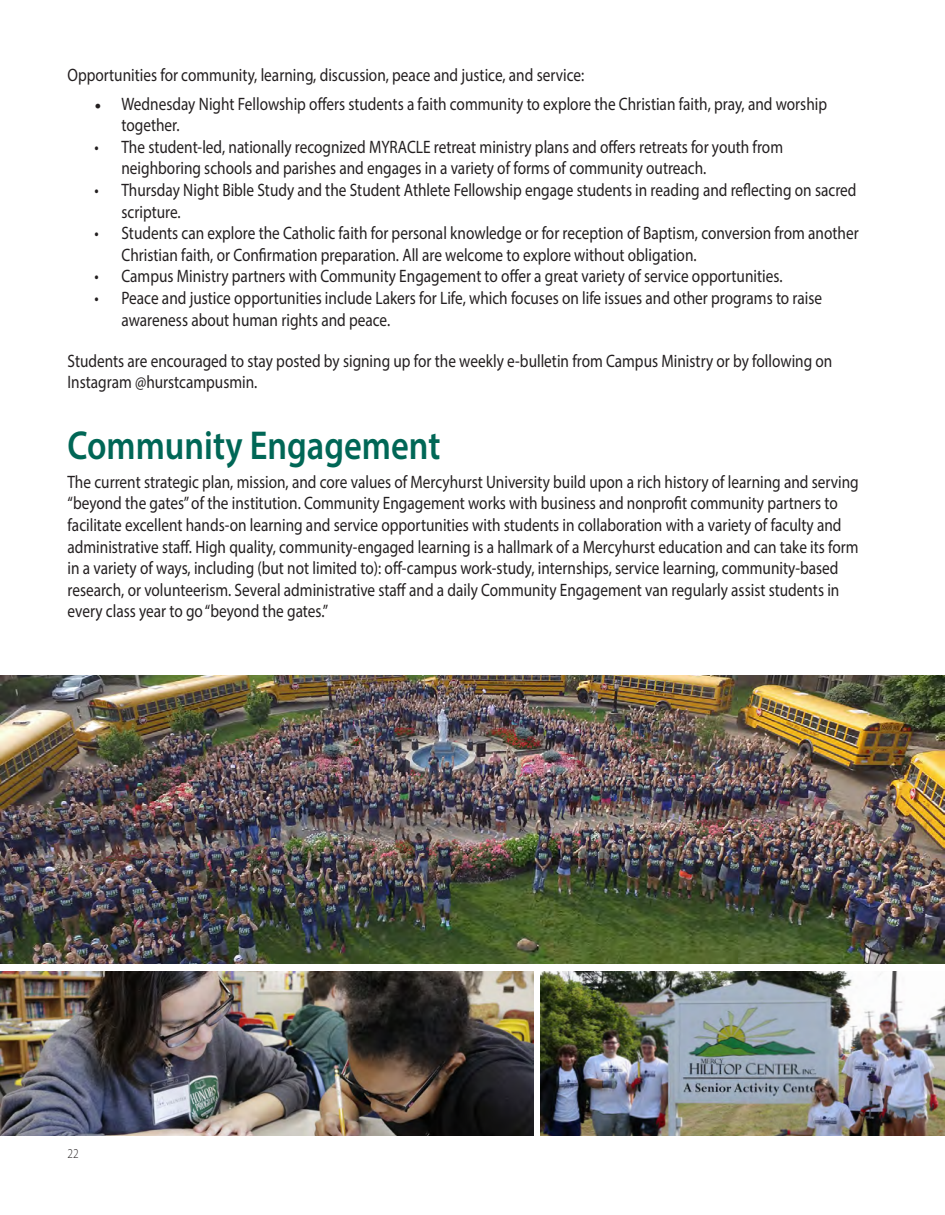
<style>
.page{position:relative;width:945px;height:1215px;background:#fff}
.page>*{position:absolute;margin:0;border:0;box-sizing:border-box;transform-origin:0 0}
.t1{font:600 40.5px "Myriad Pro";color:#006756;scale:.85 1}
.t2{font:18px/21.6px "Myriad Pro";color:#231f20;scale:.85 1}
.t3{font:300 13.5px "Myriad Pro";color:#231f20;scale:.85 1}
.s1{font-family:"Minion Pro"}
</style>
<div class="page">
<img style="left:0;top:971px;width:534px;height:165px">
<img style="left:541px;top:971px;width:404px;height:165px">
<img style="left:0;top:675px;width:945px;height:289px">
<p class="t2" style="left:68px;top:64px;width:610px">Opportunities for community, learning, discussion, peace and justice, and service:</p>
<p class="t2" style="left:122px;top:92px;width:832px;text-indent:-27px"><span class="s1">•</span> Wednesday Night Fellowship offers students a faith community to explore the Christian faith, pray, and worship together.</p>
<p class="t2" style="left:122px;top:136px;width:780px;text-indent:-27px">• The student-led, nationally recognized MYRACLE retreat ministry plans and offers retreats for youth from neighboring schools and parishes and engages in a variety of forms of community outreach.</p>
<p class="t2" style="left:122px;top:179px;width:866px;text-indent:-27px">• Thursday Night Bible Study and the Student Athlete Fellowship engage students in reading and reflecting on sacred scripture.</p>
<p class="t2" style="left:122px;top:222px;width:869px;text-indent:-27px">• Students can explore the Catholic faith for personal knowledge or for reception of Baptism, conversion from another<br>Christian faith, or Confirmation preparation. All are welcome to explore without obligation.</p>
<p class="t2" style="left:94px;top:265px;width:811px">• Campus Ministry partners with Community Engagement to offer a great variety of service opportunities.</p>
<p class="t2" style="left:122px;top:287px;width:826px;text-indent:-27px">• Peace and justice opportunities include Lakers for Life, which focuses on life issues and other programs to raise awareness about human rights and peace.</p>
<p class="t2" style="left:68px;top:349px;width:901px">Students are encouraged to stay posted by signing up for the weekly e-bulletin from Campus Ministry or by following on<br>Instagram @hurstcampusmin.</p>
<h1 class="t1" style="left:68px;top:420px;width:440px">Community Engagement</h1>
<p class="t2" style="left:68px;top:471px;width:933px">The current strategic plan, mission, and core values of Mercyhurst University build upon a rich history of learning and serving “beyond the gates” of the institution. Community Engagement works with business and nonprofit community partners to facilitate excellent hands-on learning and service opportunities with students in collaboration with a variety of faculty and administrative staff. High quality, community-engaged learning is a hallmark of a Mercyhurst education and can take its form in a variety of ways, including (but not limited to): off-campus work-study, internships, service learning, community-based research, or volunteerism. Several administrative staff and a daily Community Engagement van regularly assist students in every class year to go “beyond the gates.”</p>
<p class="t3" style="left:68px;top:1145px;width:15px">22</p>
</div>
